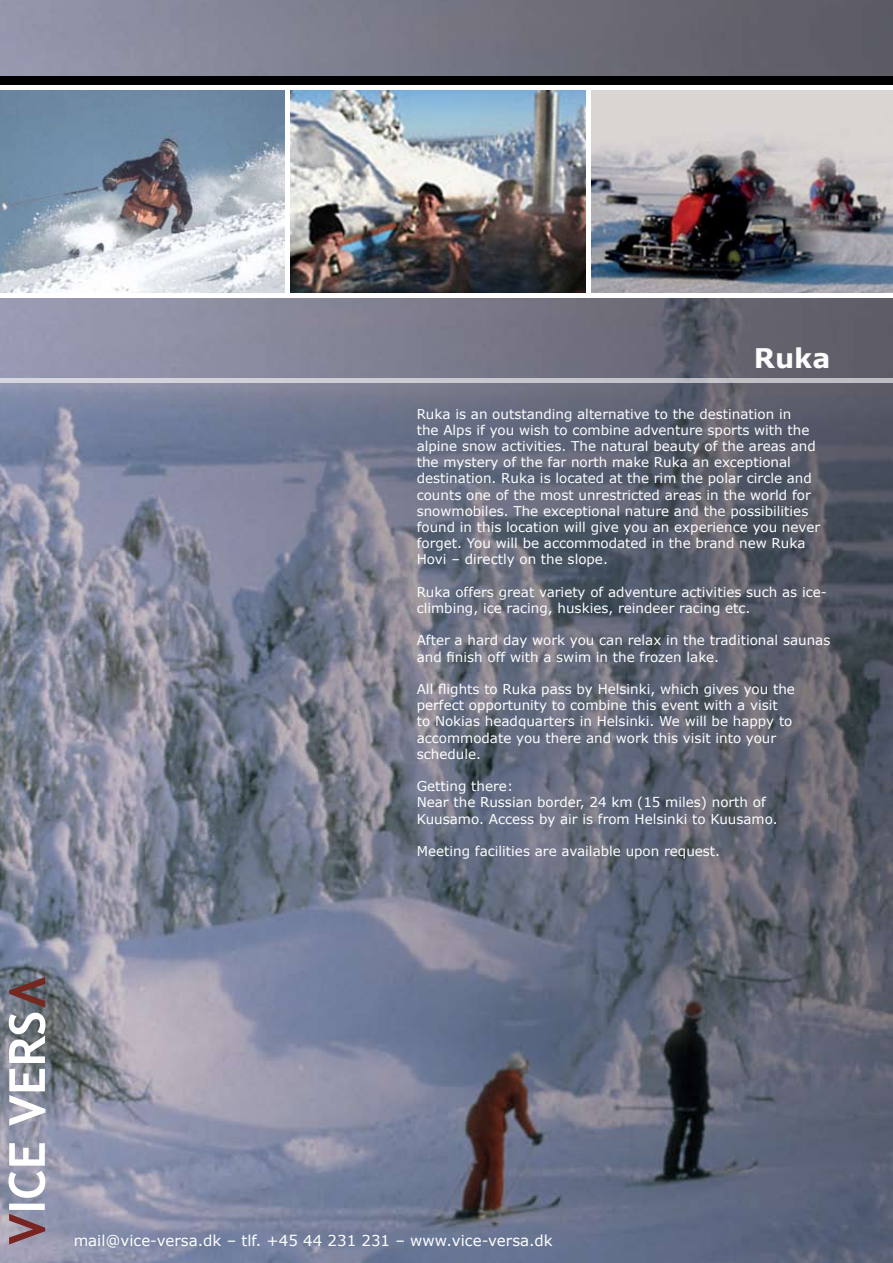
<style>
.page{position:relative;width:893px;height:1263px;background:#fff}
.page>*{position:absolute;margin:0;border:0;box-sizing:border-box;transform-origin:0 0}
.t1{font:700 27px "Verdana";color:#fbfcfb}
.t2{font:15px "Verdana";color:#fff}
.t3{font:13.5px/16.2px "Verdana";color:#fdfeff}
</style>
<div class="page">
<img style="left:0;top:0;width:893px;height:1263px">
<img style="left:0;top:89px;width:285px;height:204px">
<img style="left:591px;top:89px;width:302px;height:204px">
<img style="left:289px;top:89px;width:298px;height:204px">
<hr style="left:285px;top:89px;width:4px;height:204px;background:#fff">
<hr style="left:587px;top:89px;width:4px;height:204px;background:#fff">
<div style="left:0;top:293px;width:893px;height:5px;background:#fff"></div>
<div style="left:0;top:77px;width:893px;height:8px;background:#000"></div>
<hr style="left:0;top:85px;width:893px;height:4px;background:#fff">
<svg style="left:0;top:378px;width:893px;height:5px;background:#c8c9d0"></svg>
<svg style="left:9px;top:1214px;width:36px;height:30px"></svg>
<div style="left:9px;top:1203px;width:36px;height:7px;background:#fff"></div>
<svg style="left:9px;top:1143px;width:36px;height:55px"></svg>
<svg style="left:9px;top:1069px;width:36px;height:57px"></svg>
<svg style="left:9px;top:977px;width:37px;height:86px"></svg>
<h1 class="t1" style="left:754px;top:341px;width:78px">Ruka</h1>
<p class="t3" style="left:417px;top:405px;width:405px">Ruka is an outstanding alternative to the destination in<br>the Alps if you wish to combine adventure sports with the alpine snow activities. The natural beauty of the areas and the mystery of the far north make Ruka an exceptional destination. Ruka is located at the rim the polar circle and counts one of the most unrestricted areas in the world for snowmobiles. The exceptional nature and the possibilities found in this location will give you an experience you never forget. You will be accommodated in the brand new Ruka Hovi – directly on the slope.</p>
<p class="t3" style="left:417px;top:583px;width:412px">Ruka offers great variety of adventure activities such as ice&shy;climbing, ice racing, huskies, reindeer racing etc.</p>
<p class="t3" style="left:417px;top:632px;width:415px">After a hard day work you can relax in the traditional saunas and finish off with a swim in the frozen lake.</p>
<p class="t3" style="left:417px;top:680px;width:380px">All flights to Ruka pass by Helsinki, which gives you the perfect opportunity to combine this event with a visit<br>to Nokias headquarters in Helsinki. We will be happy to accommodate you there and work this visit into your schedule.</p>
<p class="t3" style="left:417px;top:778px;width:362px">Getting there:<br>Near the Russian border, 24 km (15 miles) north of<br>Kuusamo. Access by air is from Helsinki to Kuusamo.</p>
<p class="t3" style="left:417px;top:842px;width:305px">Meeting facilities are available upon request.</p>
<p class="t2" style="left:74px;top:1231px;width:481px">mail@vice-versa.dk – tlf. +45 44 231 231 – www.vice-versa.dk</p>
</div>
